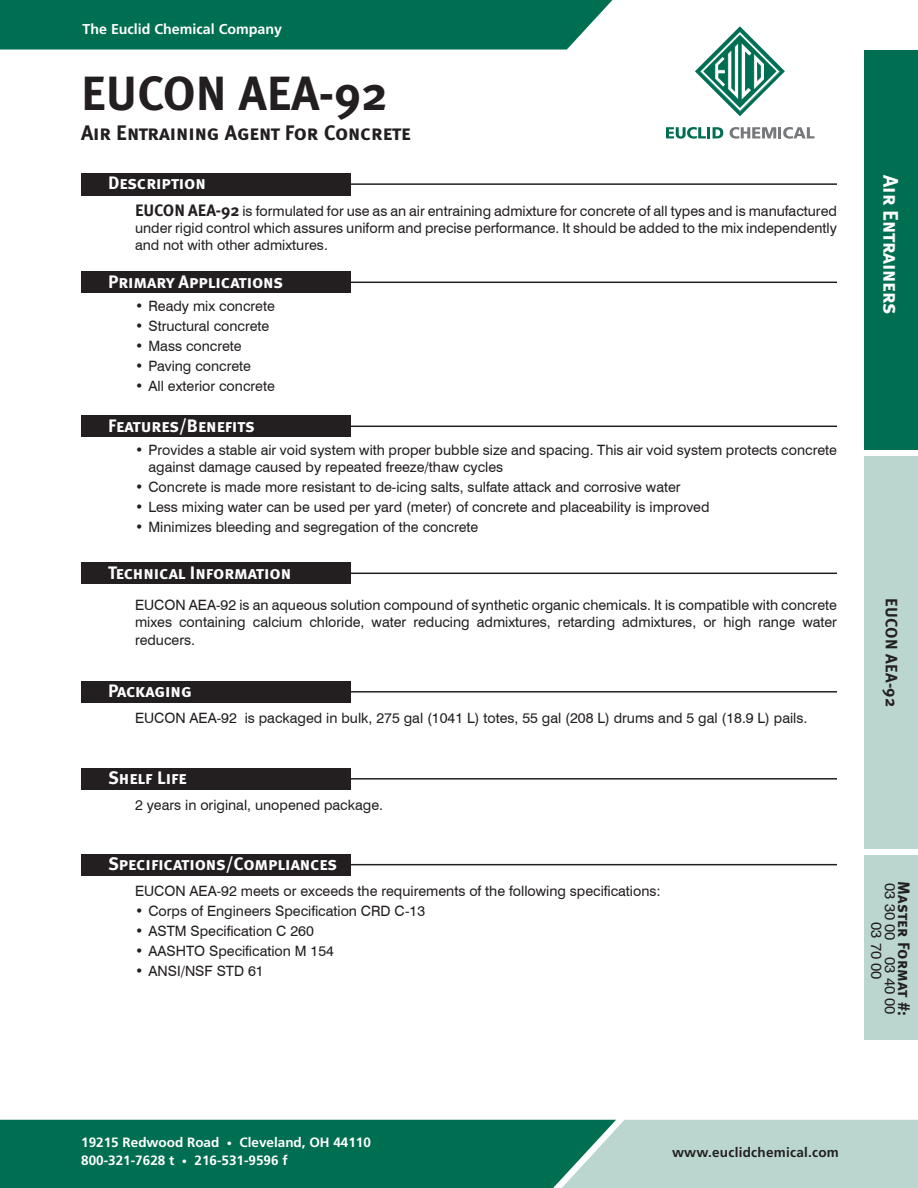
<style>
.page{position:relative;width:918px;height:1188px;background:#fff}
.page>*{position:absolute;margin:0;border:0;box-sizing:border-box;transform-origin:0 0}
.Heading_1{font:48px "Meta Bold Caps";color:#231f20}
.Heading_2{font:21px "Meta Bold Caps";color:#231f20}
.Heading_1-2{font:21px "Meta Bold Caps";color:#fff}
.SubHeading{font:18px "Meta Bold Caps";color:#fff}
.Side_Bar_Heading{font:16.5px "Meta Bold Caps";letter-spacing:.015em;color:#231f20}
.Side_Bar_Heading-2{font:15px "Swiss 721 BT";color:#231f20}
.Bullet_Copy{font:14.25px/17.2px "Swiss 721 BT";color:#231f20}
.Body_Copy{font:14.25px/17.2px "Swiss 721 BT";color:#231f20;text-align:justify}
.t1{font:700 14.25px "Frutiger LT Std";color:#fff}
.t2{font:700 13.5px "Frutiger LT Std";color:#fff}
.t3{font:700 13.5px "Frutiger LT Std";letter-spacing:.02em;color:#231f20}
.s1{font-family:"Meta Bold Caps";font-size:16.5px}
.s2{font-size:10.5px}
</style>
<div class="page">
<div style="left:864px;top:457px;width:54px;height:392px;background:#bad6cf"></div>
<div style="left:864px;top:51px;width:54px;height:399px;background:#006e51"></div>
<svg style="left:695px;top:26px;width:90px;height:90px"></svg>
<svg style="left:666px;top:127px;width:57px;height:12px"></svg>
<svg style="left:730px;top:127px;width:84px;height:12px"></svg>
<div style="left:0;top:0;width:612px;height:50px;background:#006e51"></div>
<svg style="left:0;top:1120px;width:918px;height:68px;background:#43947e"></svg>
<div style="left:864px;top:855px;width:54px;height:185px;background:#bad6cf"></div>
<div style="left:81px;top:562px;width:270px;height:22px;background:#231f20"></div>
<hr style="left:340px;top:573px;width:497px;height:1px;background:#231f20">
<div style="left:81px;top:173px;width:270px;height:22px;background:#231f20"></div>
<hr style="left:340px;top:183px;width:497px;height:2px;background:#231f20">
<hr style="left:340px;top:282px;width:497px;height:1px;background:#231f20">
<div style="left:81px;top:272px;width:270px;height:21px;background:#231f20"></div>
<div style="left:81px;top:416px;width:270px;height:21px;background:#231f20"></div>
<hr style="left:340px;top:426px;width:497px;height:1px;background:#231f20">
<div style="left:81px;top:768px;width:270px;height:22px;background:#231f20"></div>
<hr style="left:340px;top:778px;width:497px;height:2px;background:#231f20">
<div style="left:81px;top:854px;width:270px;height:21px;background:#231f20"></div>
<hr style="left:340px;top:864px;width:497px;height:1px;background:#231f20">
<div style="left:81px;top:681px;width:270px;height:22px;background:#231f20"></div>
<hr style="left:340px;top:691px;width:497px;height:2px;background:#231f20">
<p class="t1" style="left:82px;top:21px;width:201px">The Euclid Chemical Company</p>
<p class="Heading_1" style="left:81px;top:65px;width:308px">EUCON AEA-92</p>
<p class="Heading_2" style="left:81px;top:120px;width:331px">Air Entraining Agent For Concrete</p>
<p class="SubHeading" style="left:108px;top:173px;width:99px">Description</p>
<p class="Body_Copy" style="left:135px;top:202px;width:704px"><span class="s1">EUCON AEA-92</span> is formulated for use as an air entraining admixture for concrete of all types and is manufactured under rigid control which assures uniform and precise performance. It should be added to the mix independently and not with other admixtures.</p>
<p class="SubHeading" style="left:108px;top:271px;width:177px">Primary Applications</p>
<p class="Bullet_Copy" style="left:135px;top:297px;width:141px">• Ready mix concrete</p>
<p class="Bullet_Copy" style="left:135px;top:317px;width:136px">• Structural concrete</p>
<p class="Bullet_Copy" style="left:135px;top:337px;width:108px">• Mass concrete</p>
<p class="Bullet_Copy" style="left:135px;top:357px;width:118px">• Paving concrete</p>
<p class="Bullet_Copy" style="left:135px;top:377px;width:141px">• All exterior concrete</p>
<p class="SubHeading" style="left:108px;top:415px;width:148px">Features/Benefits</p>
<p class="Bullet_Copy" style="left:148px;top:441px;width:690px;text-indent:-14px">• Provides a stable air void system with proper bubble size and spacing. This air void system protects concrete against damage caused by repeated freeze/thaw cycles</p>
<p class="Bullet_Copy" style="left:135px;top:478px;width:547px">• Concrete is made more resistant to de-icing salts, sulfate attack and corrosive water</p>
<p class="Bullet_Copy" style="left:135px;top:498px;width:576px">• Less mixing water can be used per yard (meter) of concrete and placeability is improved</p>
<p class="Bullet_Copy" style="left:135px;top:518px;width:345px">• Minimizes bleeding and segregation of the concrete</p>
<p class="SubHeading" style="left:108px;top:562px;width:185px">Technical Information</p>
<p class="Body_Copy" style="left:135px;top:596px;width:704px">EUCON AEA-92 is an aqueous solution compound of synthetic organic chemicals. It is compatible with concrete mixes containing calcium chloride, water reducing admixtures, retarding admixtures, or high range water reducers.</p>
<p class="SubHeading" style="left:108px;top:680px;width:85px">Packaging</p>
<p class="Body_Copy" style="left:135px;top:709px;width:674px">EUCON AEA-92 is packaged in bulk, 275 gal (1041 L) totes, 55 gal (208 L) drums and 5 gal (18.9 L) pails.</p>
<p class="SubHeading" style="left:108px;top:767px;width:80px">Shelf Life</p>
<p class="Body_Copy" style="left:135px;top:796px;width:250px">2 years in original, unopened package.</p>
<p class="SubHeading" style="left:108px;top:853px;width:231px">Specifications/Compliances</p>
<p class="Bullet_Copy" style="left:135px;top:882px;width:527px">EUCON AEA-92 meets or exceeds the requirements of the following specifications:</p>
<p class="Bullet_Copy" style="left:135px;top:902px;width:292px">• Corps of Engineers Specification CRD C-13</p>
<p class="Bullet_Copy" style="left:135px;top:922px;width:180px">• ASTM Specification C 260</p>
<p class="Bullet_Copy" style="left:135px;top:942px;width:201px">• AASHTO Specification M 154</p>
<p class="Bullet_Copy" style="left:135px;top:962px;width:130px">• ANSI/NSF STD 61</p>
<p class="Heading_1-2" style="left:903px;top:175px;width:141px;rotate:90deg">Air Entrainers</p>
<p class="Side_Bar_Heading" style="left:901px;top:598px;width:111px;rotate:90deg">EUCON AEA-92</p>
<p class="Side_Bar_Heading-2" style="left:899px;top:883px;width:133px;rotate:90deg">03 30 00 03 40 00</p>
<p class="Side_Bar_Heading" style="left:914px;top:881px;width:137px;rotate:90deg">Master Format #:</p>
<p class="Side_Bar_Heading-2" style="left:886px;top:922px;width:59px;rotate:90deg">03 70 00</p>
<p class="t2" style="left:81px;top:1134px;width:291px">19215 Redwood Road <span class="s2">•</span> Cleveland, OH 44110</p>
<p class="t2" style="left:81px;top:1152px;width:208px">800-321-7628 t <span class="s2">•</span> 216-531-9596 f</p>
<p class="t3" style="left:672px;top:1144px;width:168px">www.euclidchemical.com</p>
</div>
